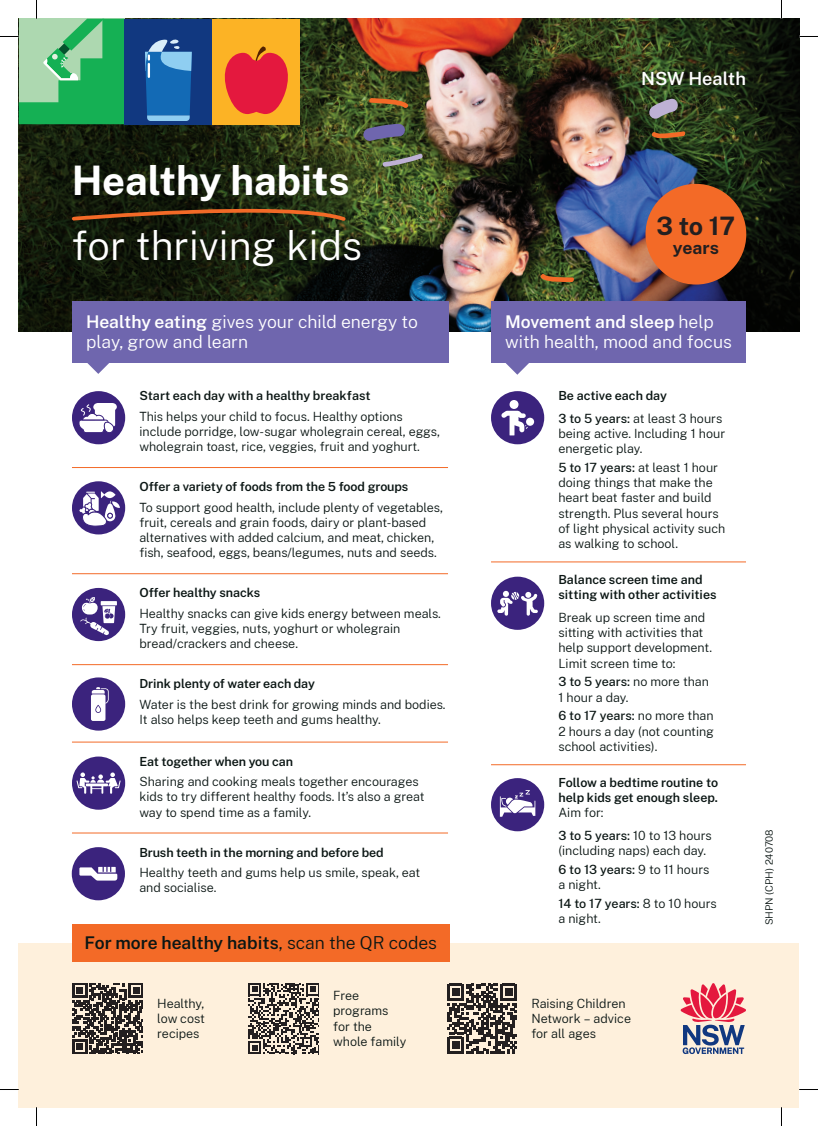
<style>
.page{position:relative;width:818px;height:1126px;background:#fff}
.page>*{position:absolute;margin:0;border:0;box-sizing:border-box;transform-origin:0 0}
.t1{font:300 40px "Public Sans";color:#fff}
.t2{font:700 40px "Public Sans";color:#fff}
.t3{font:700 25px "Public Sans";color:#231f20}
.t4{font:600 18.12px "Public Sans";letter-spacing:-.005em;color:#fff}
.t5{font:300 17.5px/20px "Public Sans";color:#fff}
.t6{font:600 17.5px "Public Sans";color:#0b1614}
.t7{font:700 17.5px "Public Sans";color:#231f20}
.t8{font:300 12.5px/15.2px "Public Sans";color:#0b1614}
.t9{font:600 12.5px/15px "Public Sans";letter-spacing:-.005em;color:#0b1614}
.t10{font:300 10px "Public Sans";color:#0b1614}
.s1{font-weight:600}
.s2{font-weight:500}
.s3{font-weight:300}
</style>
<div class="page">
<div style="left:19px;top:942px;width:779px;height:165px;background:#fef0dc"></div>
<svg style="left:72px;top:983px;width:71px;height:70px"></svg>
<div style="left:72px;top:924px;width:377px;height:37px;background:#f36a27"></div>
<svg style="left:248px;top:983px;width:71px;height:70px"></svg>
<svg style="left:447px;top:983px;width:70px;height:70px"></svg>
<svg style="left:680px;top:983px;width:65px;height:70px"></svg>
<img style="left:374px;top:19px;width:424px;height:313px">
<svg style="left:374px;top:124px;width:31px;height:17px"></svg>
<svg style="left:374px;top:98px;width:35px;height:11px"></svg>
<svg style="left:381px;top:153px;width:42px;height:14px"></svg>
<svg style="left:650px;top:131px;width:35px;height:8px"></svg>
<svg style="left:648px;top:97px;width:32px;height:23px"></svg>
<svg style="left:539px;top:273px;width:35px;height:9px"></svg>
<svg style="left:316px;top:19px;width:58px;height:282px;background:#363c1b"></svg>
<svg style="left:19px;top:19px;width:297px;height:313px;background:#171f0c"></svg>
<div style="left:72px;top:847px;width:53px;height:53px;background:#3b237d;border-radius:50%"></div>
<svg style="left:79px;top:866px;width:38px;height:14px"></svg>
<hr style="left:72px;top:467px;width:375px;height:1px;background:#f36a27">
<hr style="left:72px;top:573px;width:375px;height:1px;background:#f36a27">
<hr style="left:72px;top:664px;width:375px;height:1px;background:#f36a27">
<hr style="left:72px;top:741px;width:375px;height:1px;background:#f36a27">
<hr style="left:72px;top:832px;width:375px;height:1px;background:#f36a27">
<div style="left:72px;top:301px;width:375px;height:61px;background:#6f66ae"></div>
<div style="left:490px;top:301px;width:255px;height:61px;background:#6f66ae"></div>
<svg style="left:86px;top:362px;width:25px;height:12px"></svg>
<svg style="left:504px;top:362px;width:25px;height:13px"></svg>
<svg style="left:70px;top:201px;width:278px;height:23px;background:#3a2c11"></svg>
<div style="left:645px;top:184px;width:100px;height:100px;background:#f36a27;border-radius:50%"></div>
<div style="left:72px;top:756px;width:53px;height:53px;background:#3b237d;border-radius:50%"></div>
<svg style="left:76px;top:772px;width:44px;height:21px"></svg>
<div style="left:72px;top:588px;width:53px;height:53px;background:#3b237d;border-radius:50%"></div>
<svg style="left:80px;top:597px;width:35px;height:38px"></svg>
<div style="left:72px;top:677px;width:53px;height:53px;background:#3b237d;border-radius:50%"></div>
<svg style="left:91px;top:687px;width:18px;height:34px"></svg>
<div style="left:72px;top:391px;width:53px;height:53px;background:#3b237d;border-radius:50%"></div>
<svg style="left:79px;top:403px;width:38px;height:30px"></svg>
<div style="left:72px;top:481px;width:53px;height:53px;background:#3b237d;border-radius:50%"></div>
<svg style="left:78px;top:491px;width:42px;height:36px"></svg>
<hr style="left:490px;top:561px;width:255px;height:1px;background:#f36a27">
<hr style="left:490px;top:764px;width:255px;height:1px;background:#f36a27">
<div style="left:490px;top:778px;width:54px;height:53px;background:#3b237d;border-radius:50%"></div>
<svg style="left:499px;top:790px;width:36px;height:26px"></svg>
<div style="left:490px;top:391px;width:54px;height:53px;background:#3b237d;border-radius:50%"></div>
<div style="left:525px;top:417px;width:9px;height:9px;background:#fff;border-radius:50%"></div>
<svg style="left:501px;top:400px;width:26px;height:35px"></svg>
<div style="left:490px;top:576px;width:54px;height:53px;background:#3b237d;border-radius:50%"></div>
<svg style="left:497px;top:590px;width:40px;height:25px"></svg>
<div style="left:212px;top:19px;width:88px;height:105px;background:#fcb325"></div>
<svg style="left:224px;top:46px;width:64px;height:68px"></svg>
<div style="left:124px;top:19px;width:88px;height:105px;background:#113880"></div>
<svg style="left:145px;top:39px;width:47px;height:82px;background:#377dbc"></svg>
<svg style="left:798px;top:36px;width:19px;height:1px"></svg>
<svg style="left:0;top:1088px;width:19px;height:2px"></svg>
<svg style="left:798px;top:1088px;width:19px;height:2px"></svg>
<svg style="left:0;top:0;width:124px;height:124px"></svg>
<svg style="left:36px;top:1107px;width:1px;height:18px"></svg>
<h3 class="t4" style="left:640px;top:65px;width:106px">NSW Health</h3>
<h1 class="t2" style="left:72px;top:151px;width:279px">Healthy habits</h1>
<h1 class="t1" style="left:72px;top:217px;width:291px">for thriving kids</h1>
<h2 class="t3" style="left:656px;top:207px;width:80px">3 to 17</h2>
<h3 class="t7" style="left:672px;top:235px;width:47px">years</h3>
<h3 class="t5" style="left:86px;top:311px;width:333px"><span class="s1">Healthy eating</span> gives your child energy to play, grow and learn</h3>
<h3 class="t5" style="left:505px;top:311px;width:228px"><span class="s1">Movement and sleep</span> help with health, mood and focus</h3>
<p class="t9" style="left:139px;top:387px;width:232px">Start each day with a healthy breakfast</p>
<p class="t8" style="left:139px;top:408px;width:302px">This helps your child to focus. Healthy options include porridge, low-sugar wholegrain cereal, eggs, wholegrain toast, rice, veggies, fruit and yoghurt.</p>
<p class="t9" style="left:139px;top:478px;width:270px">Offer a variety of foods from the 5 food groups</p>
<p class="t8" style="left:139px;top:499px;width:305px">To support good health, include plenty of vegetables, fruit, cereals and grain foods, dairy or plant-based alternatives with added calcium, and meat, chicken, fish, seafood, eggs, beans/legumes, nuts and seeds.</p>
<p class="t9" style="left:139px;top:584px;width:122px">Offer healthy snacks</p>
<p class="t8" style="left:139px;top:605px;width:303px">Healthy snacks can give kids energy between meals.<br>Try fruit, veggies, nuts, yoghurt or wholegrain bread/crackers and cheese.</p>
<p class="t9" style="left:139px;top:675px;width:177px">Drink plenty of water each day</p>
<p class="t8" style="left:139px;top:696px;width:307px">Water is the best drink for growing minds and bodies.<br>It also helps keep teeth and gums healthy.</p>
<p class="t9" style="left:139px;top:752px;width:155px">Eat together when you can</p>
<p class="t8" style="left:139px;top:773px;width:286px">Sharing and cooking meals together encourages kids to try different healthy foods. It’s also a great way to spend time as a family.</p>
<p class="t9" style="left:139px;top:843px;width:246px">Brush teeth in the morning and before bed</p>
<p class="t8" style="left:139px;top:864px;width:282px">Healthy teeth and gums help us smile, speak, eat and socialise.</p>
<p class="t9" style="left:558px;top:383px;width:165px;line-height:22.4px">Be active each day<br><span class="s2">3 to 5 years:</span> <span class="s3">at least 3 hours</span></p>
<p class="t8" style="left:558px;top:425px;width:168px">being active. Including 1 hour energetic play.</p>
<p class="t8" style="left:558px;top:459px;width:168px"><span class="s2">5 to 17 years:</span> at least 1 hour doing things that make the heart beat faster and build strength. Plus several hours of light physical activity such as walking to school.</p>
<p class="t9" style="left:558px;top:571px;width:159px">Balance screen time and sitting with other activities</p>
<p class="t8" style="left:558px;top:609px;width:155px">Break up screen time and sitting with activities that help support development.<br>Limit screen time to:</p>
<p class="t8" style="left:558px;top:673px;width:152px"><span class="s2">3 to 5 years:</span> no more than<br>1 hour a day.</p>
<p class="t8" style="left:558px;top:707px;width:157px;text-align:justify"><span class="s2">6 to 17 years:</span> no more than 2 hours a day (not counting school activities).</p>
<p class="t9" style="left:558px;top:774px;width:161px">Follow a bedtime routine to help kids get enough sleep.</p>
<p class="t8" style="left:558px;top:800px;width:155px;line-height:22.4px">Aim for:<br><span class="s2">3 to 5 years:</span> 10 to 13 hours</p>
<p class="t8" style="left:558px;top:840px;width:152px;line-height:18.8px">(including naps) each day.<br><span class="s2">6 to 13 years:</span> 9 to 11 hours</p>
<p class="t8" style="left:558px;top:874px;width:160px;line-height:18.8px">a night.<br><span class="s2">14 to 17 years:</span> 8 to 10 hours</p>
<p class="t8" style="left:558px;top:910px;width:44px">a night.</p>
<h3 class="t6" style="left:84px;top:930px;width:354px">For more healthy habits<span class="s3">, scan the QR codes</span></h3>
<p class="t8" style="left:333px;top:987px;width:75px">Free programs for the whole family</p>
<p class="t8" style="left:531px;top:995px;width:101px">Raising Children<br>Network – advice for all ages</p>
<p class="t8" style="left:157px;top:995px;width:49px;text-align:justify">Healthy, low cost recipes</p>
<p class="t10" style="left:761px;top:925px;width:97px;rotate:-90deg">SHPN (CPH) 240708</p>
</div>
